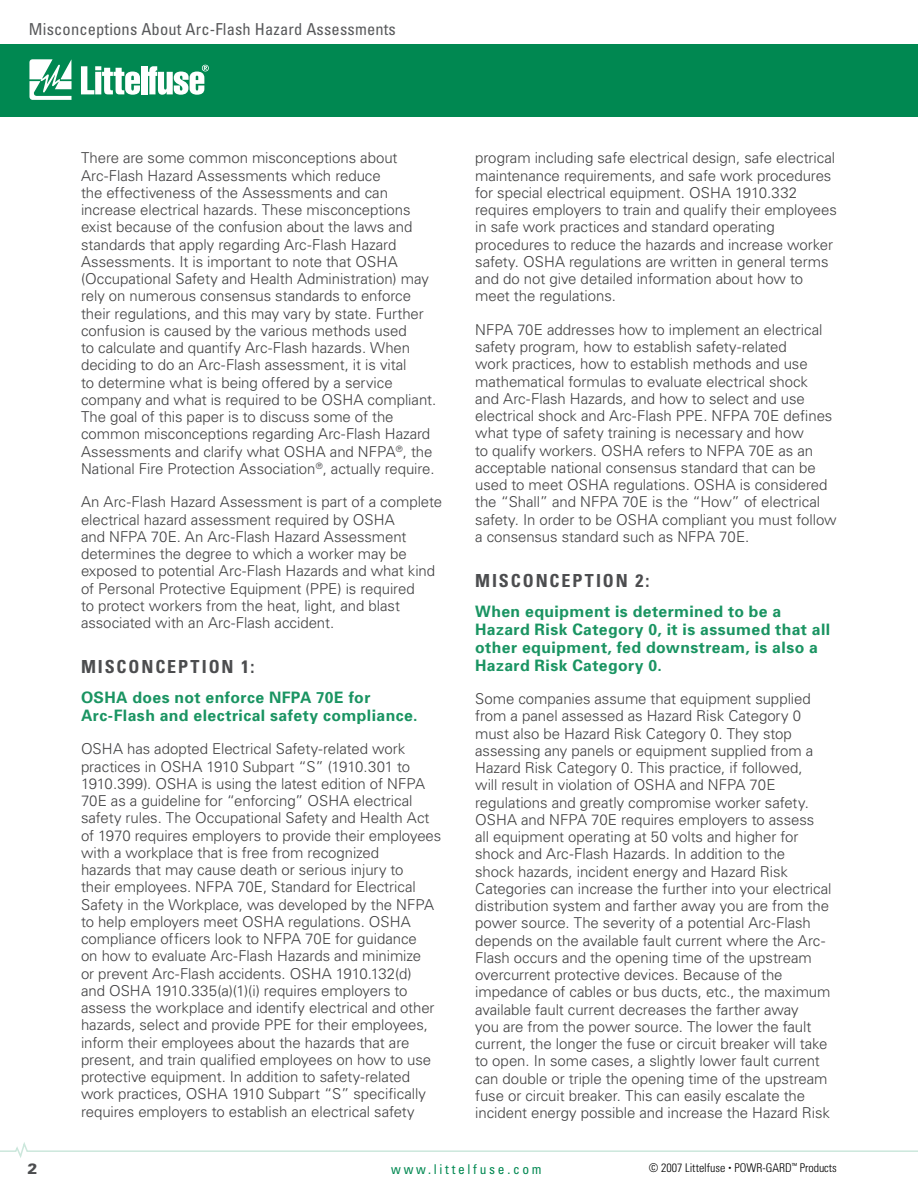
<style>
.page{position:relative;width:918px;height:1188px;background:#fff}
.page>*{position:absolute;margin:0;border:0;box-sizing:border-box;transform-origin:0 0}
.t1{font:700 condensed 18px "Univers";letter-spacing:.105em;color:#4c4d4f}
.t2{font:condensed 16.5px "Univers";letter-spacing:.01em;color:#58595b}
.t3{font:700 15.75px/18px "Univers";letter-spacing:.025em;color:#1a9462}
.t4{font:300 15px/17.2px "Univers";letter-spacing:-.005em;color:#414142}
.t5{font:condensed 13.5px "Univers";letter-spacing:.2em;color:#008851}
.t6{font:300 condensed 12px "Univers";color:#000}
.s1{font-size:6px}
</style>
<div class="page">
<div style="left:0;top:44px;width:918px;height:73px;background:#008851"></div>
<svg style="left:29px;top:59px;width:43px;height:41px"></svg>
<svg style="left:81px;top:66px;width:59px;height:29px"></svg>
<div style="left:141px;top:66px;width:6px;height:28px;background:#fff"></div>
<svg style="left:148px;top:65px;width:61px;height:30px"></svg>
<svg style="left:0;top:1142px;width:918px;height:16px"></svg>
<p class="t2" style="left:29px;top:19px;width:369px">Misconceptions About Arc-Flash Hazard Assessments</p>
<p class="t4" style="left:81px;top:149px;width:357px">There are some common misconceptions about Arc-Flash Hazard Assessments which reduce<br>the effectiveness of the Assessments and can increase electrical hazards. These misconceptions exist because of the confusion about the laws and standards that apply regarding Arc-Flash Hazard Assessments. It is important to note that OSHA (Occupational Safety and Health Administration) may rely on numerous consensus standards to enforce their regulations, and this may vary by state. Further confusion is caused by the various methods used<br>to calculate and quantify Arc-Flash hazards. When deciding to do an Arc-Flash assessment, it is vital<br>to determine what is being offered by a service company and what is required to be OSHA compliant.<br>The goal of this paper is to discuss some of the common misconceptions regarding Arc-Flash Hazard Assessments and clarify what OSHA and NFPA<sup>®</sup>, the National Fire Protection Association<sup>®</sup>, actually require.</p>
<p class="t4" style="left:81px;top:493px;width:363px">An Arc-Flash Hazard Assessment is part of a complete electrical hazard assessment required by OSHA<br>and NFPA 70E. An Arc-Flash Hazard Assessment determines the degree to which a worker may be exposed to potential Arc-Flash Hazards and what kind of Personal Protective Equipment (PPE) is required<br>to protect workers from the heat, light, and blast associated with an Arc-Flash accident.</p>
<p class="t1" style="left:81px;top:656px;width:175px">MISCONCEPTION 1:</p>
<p class="t3" style="left:81px;top:688px;width:338px">OSHA does not enforce NFPA 70E for<br>Arc-Flash and electrical safety compliance.</p>
<p class="t4" style="left:81px;top:740px;width:362px">OSHA has adopted Electrical Safety-related work practices in OSHA 1910 Subpart “S” (1910.301 to 1910.399). OSHA is using the latest edition of NFPA 70E as a guideline for “enforcing” OSHA electrical safety rules. The Occupational Safety and Health Act of 1970 requires employers to provide their employees with a workplace that is free from recognized<br>hazards that may cause death or serious injury to<br>their employees. NFPA 70E, Standard for Electrical Safety in the Workplace, was developed by the NFPA to help employers meet OSHA regulations. OSHA compliance officers look to NFPA 70E for guidance<br>on how to evaluate Arc-Flash Hazards and minimize<br>or prevent Arc-Flash accidents. OSHA 1910.132(d)<br>and OSHA 1910.335(a)(1)(i) requires employers to assess the workplace and identify electrical and other hazards, select and provide PPE for their employees, inform their employees about the hazards that are present, and train qualified employees on how to use protective equipment. In addition to safety-related work practices, OSHA 1910 Subpart “S” specifically requires employers to establish an electrical safety</p>
<p class="t4" style="left:475px;top:149px;width:363px">program including safe electrical design, safe electrical maintenance requirements, and safe work procedures for special electrical equipment. OSHA 1910.332 requires employers to train and qualify their employees in safe work practices and standard operating procedures to reduce the hazards and increase worker safety. OSHA regulations are written in general terms and do not give detailed information about how to meet the regulations.</p>
<p class="t4" style="left:475px;top:320px;width:363px">NFPA 70E addresses how to implement an electrical safety program, how to establish safety-related<br>work practices, how to establish methods and use mathematical formulas to evaluate electrical shock<br>and Arc-Flash Hazards, and how to select and use electrical shock and Arc-Flash PPE. NFPA 70E defines what type of safety training is necessary and how<br>to qualify workers. OSHA refers to NFPA 70E as an acceptable national consensus standard that can be used to meet OSHA regulations. OSHA is considered the “Shall” and NFPA 70E is the “How” of electrical safety. In order to be OSHA compliant you must follow a consensus standard such as NFPA 70E.</p>
<p class="t1" style="left:475px;top:569px;width:176px">MISCONCEPTION 2:</p>
<p class="t3" style="left:475px;top:602px;width:357px">When equipment is determined to be a Hazard Risk Category 0, it is assumed that all other equipment, fed downstream, is also a Hazard Risk Category 0.</p>
<p class="t4" style="left:475px;top:690px;width:358px">Some companies assume that equipment supplied from a panel assessed as Hazard Risk Category 0 must also be Hazard Risk Category 0. They stop assessing any panels or equipment supplied from a Hazard Risk Category 0. This practice, if followed,<br>will result in violation of OSHA and NFPA 70E regulations and greatly compromise worker safety.<br>OSHA and NFPA 70E requires employers to assess all equipment operating at 50 volts and higher for shock and Arc-Flash Hazards. In addition to the<br>shock hazards, incident energy and Hazard Risk Categories can increase the further into your electrical distribution system and farther away you are from the power source. The severity of a potential Arc-Flash depends on the available fault current where the Arc-Flash occurs and the opening time of the upstream overcurrent protective devices. Because of the impedance of cables or bus ducts, etc., the maximum available fault current decreases the farther away<br>you are from the power source. The lower the fault current, the longer the fuse or circuit breaker will take to open. In some cases, a slightly lower fault current can double or triple the opening time of the upstream fuse or circuit breaker. This can easily escalate the incident energy possible and increase the Hazard Risk</p>
<p class="t5" style="left:391px;top:1160px;width:152px">www.littelfuse.com</p>
<p class="t6" style="left:649px;top:1160px;width:190px">© 2007 Littelfuse <span class="s1">•</span> POWR-GARD<sup>™</sup> Products</p>
</div>
